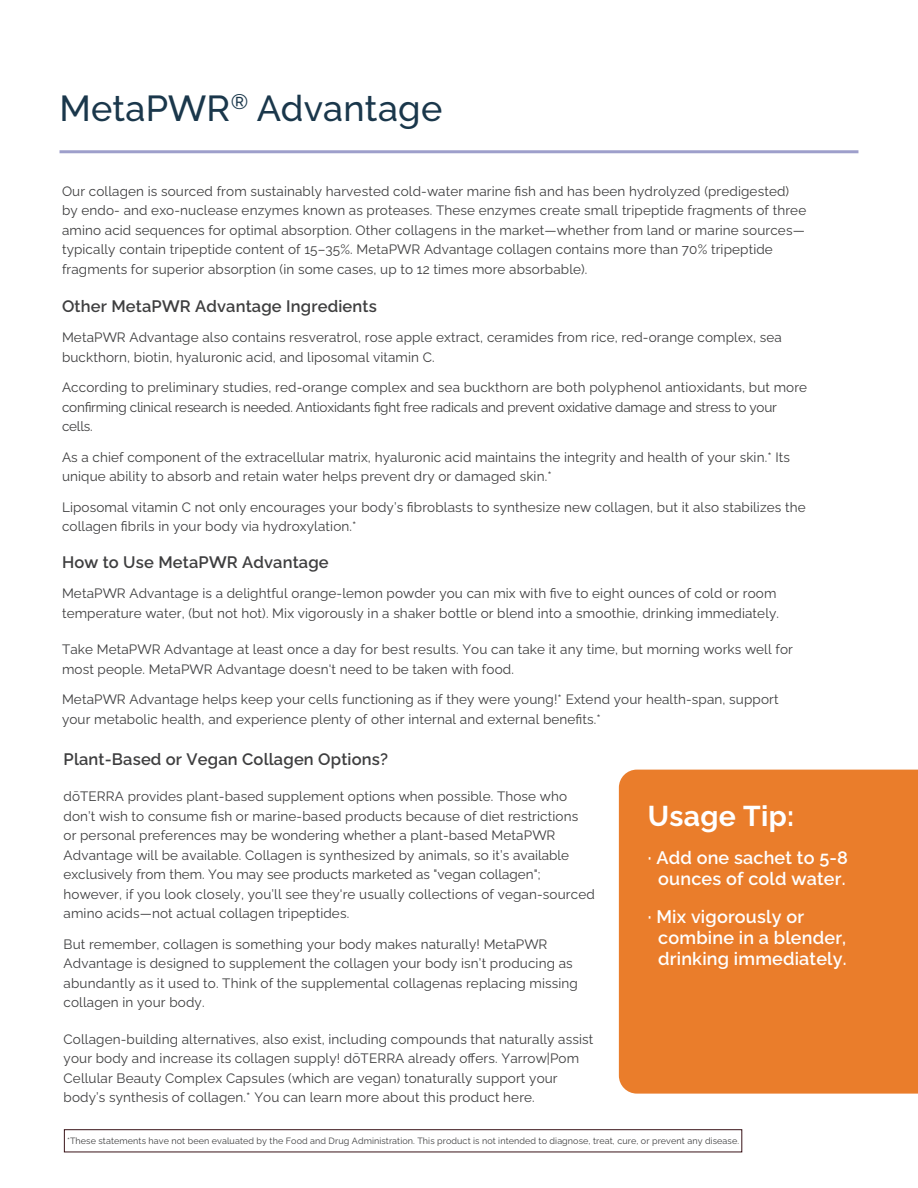
<style>
.page{position:relative;width:918px;height:1188px;background:#fff}
.page>*{position:absolute;margin:0;border:0;box-sizing:border-box;transform-origin:0 0}
.t1{font:500 36px "Ralewayd T";letter-spacing:.01em;color:#1a374b}
.t2{font:700 28.5px "Ralewayd T";letter-spacing:.01em;color:#fff}
.t3{font:600 18px/21px "Ralewayd T";letter-spacing:.01em;color:#fff;text-align:center}
.t4{font:600 16.5px "Ralewayd T";letter-spacing:.01em;color:#3e3e3f}
.t5{font:13.5px/19.5px "Ralewayd T";letter-spacing:.01em;color:#3e3e3f}
.t6{font:13.5px/19.5px "Ralewayd T";letter-spacing:-.015em;color:#3e3e3f}
.t7{font:9px "Ralewayd T";letter-spacing:.01em;color:#3e3e3f}
</style>
<div class="page">
<hr style="left:60px;top:150px;width:798px;height:3px;background:#9e9fcb">
<div style="left:64px;top:1129px;width:678px;height:23px;border:1px solid #391318"></div>
<div style="left:619px;top:770px;width:299px;height:324px;background:#ea7d2b"></div>
<h1 class="t1" style="left:60px;top:80px;width:384px">MetaPWR<sup>®</sup> Advantage</h1>
<p class="t5" style="left:62px;top:180px;width:746px">Our collagen is sourced from sustainably harvested cold-water marine fish and has been hydrolyzed (predigested) by endo- and exo-nuclease enzymes known as proteases. These enzymes create small tripeptide fragments of three amino acid sequences for optimal absorption. Other collagens in the market—whether from land or marine sources— typically contain tripeptide content of 15–35%. MetaPWR Advantage collagen contains more than 70% tripeptide fragments for superior absorption (in some cases, up to 12 times more absorbable).</p>
<p class="t4" style="left:62px;top:293px;width:316px">Other MetaPWR Advantage Ingredients</p>
<p class="t5" style="left:62px;top:326px;width:721px">MetaPWR Advantage also contains resveratrol, rose apple extract, ceramides from rice, red-orange complex, sea buckthorn, biotin, hyaluronic acid, and liposomal vitamin C.</p>
<p class="t6" style="left:62px;top:376px;width:747px">According to preliminary studies, red-orange complex and sea buckthorn are both polyphenol antioxidants, but more confirming clinical research is needed. Antioxidants fight free radicals and prevent oxidative damage and stress to your cells.</p>
<p class="t5" style="left:62px;top:446px;width:730px">As a chief component of the extracellular matrix, hyaluronic acid maintains the integrity and health of your skin.* Its unique ability to absorb and retain water helps prevent dry or damaged skin.*</p>
<p class="t5" style="left:62px;top:496px;width:745px">Liposomal vitamin C not only encourages your body’s fibroblasts to synthesize new collagen, but it also stabilizes the collagen fibrils in your body via hydroxylation.*</p>
<p class="t4" style="left:62px;top:549px;width:268px">How to Use MetaPWR Advantage</p>
<p class="t5" style="left:62px;top:582px;width:719px">MetaPWR Advantage is a delightful orange-lemon powder you can mix with five to eight ounces of cold or room temperature water, (but not hot). Mix vigorously in a shaker bottle or blend into a smoothie, drinking immediately.</p>
<p class="t5" style="left:62px;top:638px;width:732px">Take MetaPWR Advantage at least once a day for best results. You can take it any time, but morning works well for most people. MetaPWR Advantage doesn't need to be taken with food.</p>
<p class="t5" style="left:62px;top:688px;width:718px">MetaPWR Advantage helps keep your cells functioning as if they were young!* Extend your health-span, support your metabolic health, and experience plenty of other internal and external benefits.*</p>
<p class="t4" style="left:64px;top:746px;width:326px">Plant-Based or Vegan Collagen Options?</p>
<p class="t5" style="left:64px;top:785px;width:533px">dōTERRA provides plant-based supplement options when possible. Those who don’t wish to consume fish or marine-based products because of diet restrictions<br>or personal preferences may be wondering whether a plant-based MetaPWR Advantage will be available. Collagen is synthesized by animals, so it’s available exclusively from them. You may see products marketed as "vegan collagen"; however, if you look closely, you’ll see they're usually collections of vegan-sourced amino acids—not actual collagen tripeptides.</p>
<p class="t5" style="left:64px;top:933px;width:516px">But remember, collagen is something your body makes naturally! MetaPWR Advantage is designed to supplement the collagen your body isn’t producing as abundantly as it used to. Think of the supplemental collagenas replacing missing collagen in your body.</p>
<p class="t5" style="left:64px;top:1028px;width:531px">Collagen-building alternatives, also exist, including compounds that naturally assist your body and increase its collagen supply! dōTERRA already offers. Yarrow|Pom Cellular Beauty Complex Capsules (which are vegan) tonaturally support your body’s synthesis of collagen.* You can learn more about this product here.</p>
<h2 class="t2" style="left:648px;top:794px;width:148px">Usage Tip:</h2>
<h3 class="t3" style="left:648px;top:846px;width:202px">· Add one sachet to 5-8 ounces of cold water.</h3>
<h3 class="t3" style="left:658px;top:905px;width:190px;text-align:left;text-indent:-10px">· Mix vigorously or combine in a blender, drinking immediately.</h3>
<p class="t7" style="left:67px;top:1134px;width:674px">*These statements have not been evaluated by the Food and Drug Administration. This product is not intended to diagnose, treat, cure, or prevent any disease.</p>
</div>
